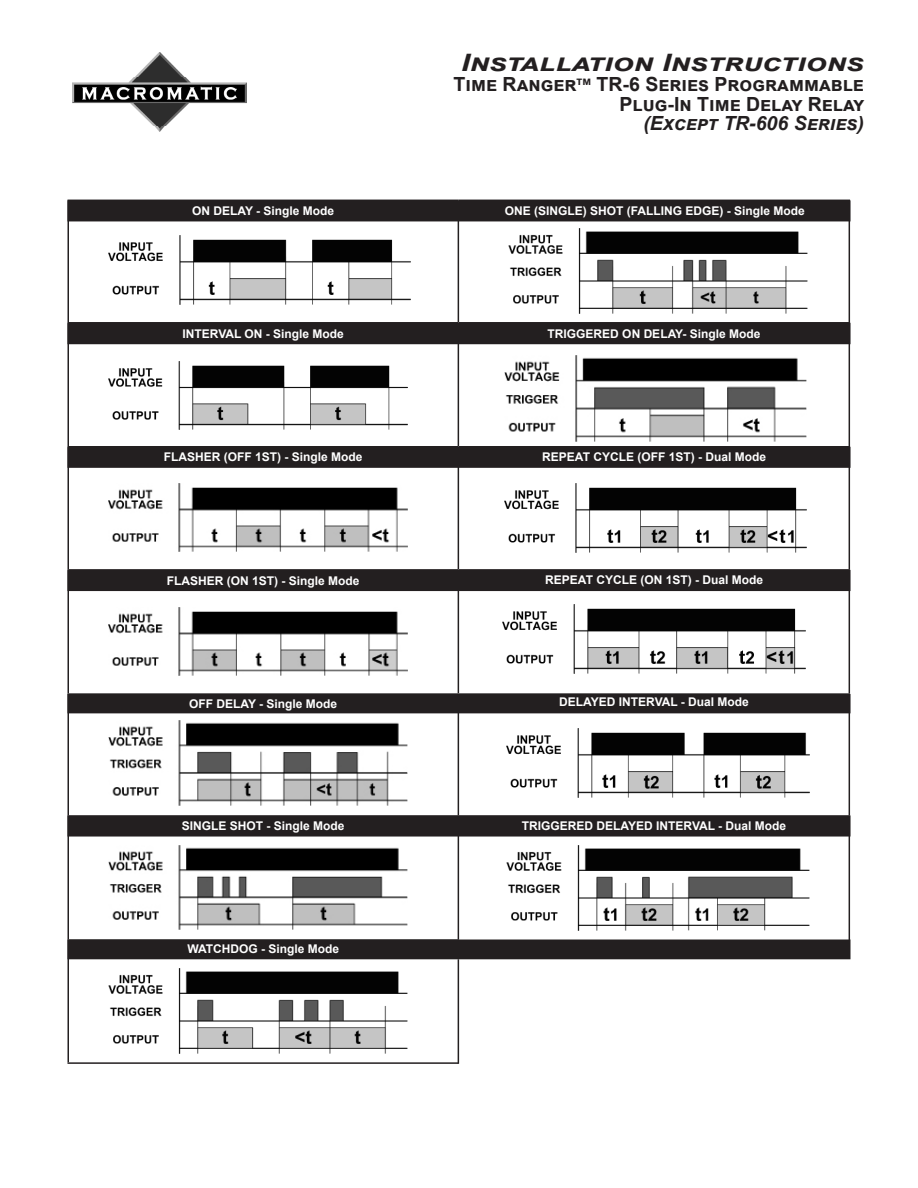
<style>
.page{position:relative;width:918px;height:1188px;background:#fff}
.page>*{position:absolute;margin:0;border:0;box-sizing:border-box;transform-origin:0 0}
.t1{font:italic 700 24px "Arial";color:#231f20;scale:1.3 1}
.t2{font:700 19.5px/19.5px "Arial";color:#231f20;text-align:right}
.t3{font:700 12px "Arial";color:#fff}
.s1{font-style:italic}
</style>
<div class="page">
<img style="left:73px;top:52px;width:173px;height:80px">
<div style="left:68px;top:448px;width:782px;height:19px;background:#231f20"></div>
<div style="left:68px;top:447px;width:782px;height:21px;border:2px solid #231f20"></div>
<div style="left:68px;top:571px;width:782px;height:19px;background:#231f20"></div>
<div style="left:68px;top:570px;width:782px;height:21px;border:2px solid #231f20"></div>
<div style="left:68px;top:695px;width:782px;height:18px;background:#231f20"></div>
<div style="left:68px;top:816px;width:782px;height:20px;background:#231f20"></div>
<div style="left:68px;top:815px;width:782px;height:22px;border:2px solid #231f20"></div>
<div style="left:68px;top:940px;width:782px;height:19px;background:#231f20"></div>
<div style="left:68px;top:324px;width:782px;height:19px;background:#231f20"></div>
<div style="left:68px;top:323px;width:782px;height:21px;border:2px solid #231f20"></div>
<div style="left:68px;top:201px;width:782px;height:20px;background:#231f20"></div>
<hr style="left:68px;top:200px;width:390px;height:1px;background:#231f20">
<hr style="left:458px;top:200px;width:392px;height:1px;background:#231f20">
<hr style="left:68px;top:322px;width:390px;height:2px;background:#231f20">
<hr style="left:458px;top:322px;width:392px;height:2px;background:#231f20">
<hr style="left:68px;top:446px;width:390px;height:2px;background:#231f20">
<hr style="left:458px;top:446px;width:392px;height:2px;background:#231f20">
<hr style="left:68px;top:569px;width:390px;height:2px;background:#231f20">
<hr style="left:458px;top:569px;width:392px;height:2px;background:#231f20">
<hr style="left:68px;top:693px;width:390px;height:2px;background:#231f20">
<hr style="left:458px;top:693px;width:392px;height:2px;background:#231f20">
<hr style="left:68px;top:815px;width:390px;height:2px;background:#231f20">
<hr style="left:458px;top:815px;width:392px;height:2px;background:#231f20">
<hr style="left:68px;top:939px;width:391px;height:2px;background:#231f20">
<hr style="left:68px;top:1062px;width:390px;height:2px;background:#231f20">
<hr style="left:68px;top:201px;width:1px;height:121px;background:#231f20">
<hr style="left:68px;top:324px;width:1px;height:122px;background:#231f20">
<hr style="left:68px;top:448px;width:1px;height:121px;background:#231f20">
<hr style="left:68px;top:571px;width:1px;height:122px;background:#231f20">
<hr style="left:68px;top:695px;width:1px;height:120px;background:#231f20">
<hr style="left:68px;top:817px;width:1px;height:122px;background:#231f20">
<hr style="left:68px;top:941px;width:1px;height:121px;background:#231f20">
<hr style="left:458px;top:201px;width:1px;height:121px;background:#231f20">
<hr style="left:849px;top:201px;width:1px;height:121px;background:#231f20">
<hr style="left:458px;top:324px;width:1px;height:122px;background:#231f20">
<hr style="left:849px;top:324px;width:1px;height:122px;background:#231f20">
<hr style="left:458px;top:448px;width:1px;height:121px;background:#231f20">
<hr style="left:849px;top:448px;width:1px;height:121px;background:#231f20">
<hr style="left:458px;top:571px;width:1px;height:122px;background:#231f20">
<hr style="left:849px;top:571px;width:1px;height:122px;background:#231f20">
<hr style="left:458px;top:695px;width:1px;height:120px;background:#231f20">
<hr style="left:849px;top:695px;width:1px;height:120px;background:#231f20">
<hr style="left:458px;top:817px;width:1px;height:122px;background:#231f20">
<hr style="left:849px;top:817px;width:1px;height:123px;background:#231f20">
<img style="left:109px;top:235px;width:302px;height:70px">
<img style="left:109px;top:361px;width:298px;height:69px">
<img style="left:109px;top:483px;width:298px;height:68px">
<img style="left:109px;top:607px;width:298px;height:69px">
<img style="left:109px;top:721px;width:298px;height:84px">
<img style="left:109px;top:845px;width:298px;height:85px">
<img style="left:109px;top:969px;width:298px;height:84px">
<img style="left:504px;top:356px;width:303px;height:86px">
<img style="left:509px;top:229px;width:298px;height:84px">
<img style="left:504px;top:483px;width:303px;height:69px">
<img style="left:503px;top:605px;width:302px;height:69px">
<img style="left:507px;top:728px;width:302px;height:69px">
<img style="left:507px;top:845px;width:302px;height:86px">
<hr style="left:458px;top:959px;width:1px;height:105px;background:#231f20">
<p class="t1" style="left:461px;top:47px;width:311px">Installation Instructions</p>
<p class="t2" style="left:454px;top:75px;width:412px">Time Ranger<sup>tm</sup> TR-6 Series Programmable<br>Plug-In Time Delay Relay<br><span class="s1">(Except TR-606 Series)</span></p>
<p class="t3" style="left:192px;top:202px;width:144px">ON DELAY - Single Mode</p>
<p class="t3" style="left:505px;top:202px;width:302px">ONE (SINGLE) SHOT (FALLING EDGE) - Single Mode</p>
<p class="t3" style="left:183px;top:325px;width:163px">INTERVAL ON - Single Mode</p>
<p class="t3" style="left:548px;top:325px;width:214px">TRIGGERED ON DELAY- Single Mode</p>
<p class="t3" style="left:164px;top:449px;width:200px">FLASHER (OFF 1ST) - Single Mode</p>
<p class="t3" style="left:542px;top:448px;width:225px">REPEAT CYCLE (OFF 1ST) - Dual Mode</p>
<p class="t3" style="left:167px;top:572px;width:194px">FLASHER (ON 1ST) - Single Mode</p>
<p class="t3" style="left:545px;top:571px;width:219px">REPEAT CYCLE (ON 1ST) - Dual Mode</p>
<p class="t3" style="left:189px;top:695px;width:150px">OFF DELAY - Single Mode</p>
<p class="t3" style="left:559px;top:694px;width:191px">DELAYED INTERVAL - Dual Mode</p>
<p class="t3" style="left:182px;top:818px;width:164px">SINGLE SHOT - Single Mode</p>
<p class="t3" style="left:522px;top:818px;width:266px">TRIGGERED DELAYED INTERVAL - Dual Mode</p>
<p class="t3" style="left:187px;top:940px;width:153px">WATCHDOG - Single Mode</p>
</div>
